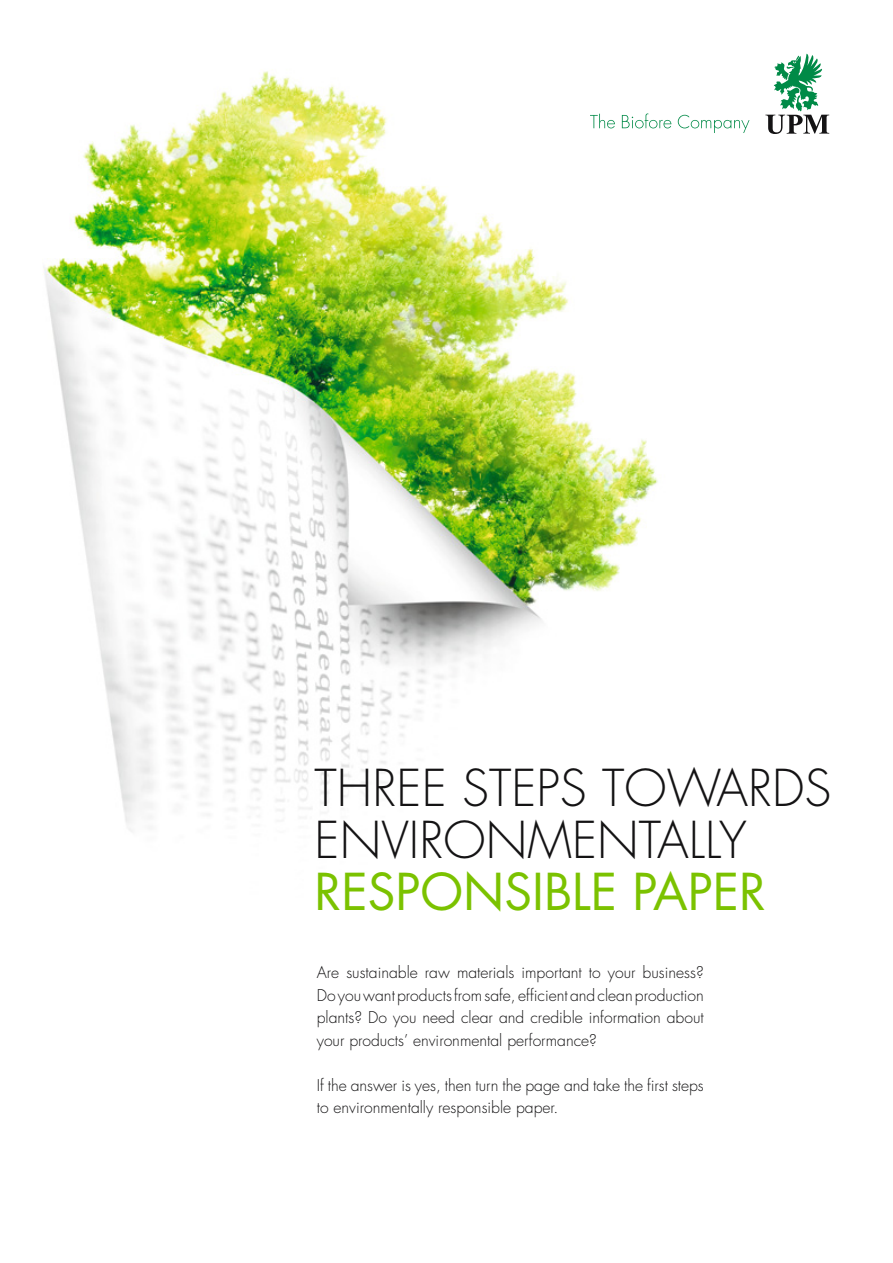
<style>
.page{position:relative;width:893px;height:1263px;background:#fff}
.page>*{position:absolute;margin:0;border:0;box-sizing:border-box;transform-origin:0 0}
.t1{font:300 49.5px/51.9px "Futura Std";color:#141314}
.t2{font:49.5px "Futura Std";color:#7bc200}
.t3{font:300 15.75px/22.5px "Futura Std";color:#141314;text-align:justify}
</style>
<div class="page">
<img style="left:43px;top:53px;width:787px;height:779px">
<svg style="left:765px;top:54px;width:64px;height:80px"></svg>
<svg style="left:590px;top:113px;width:159px;height:20px"></svg>
<h1 class="t1" style="left:315px;top:766px;width:518px">THREE STEPS TOWARDS<br>ENVIRONMENTALLY</h1>
<h1 class="t2" style="left:315px;top:869px;width:453px">RESPONSIBLE PAPER</h1>
<p class="t3" style="left:317px;top:963px;width:388px">Are sustainable raw materials important to your business?<br>Do you want products from safe, efficient and clean production plants? Do you need clear and credible information about your products’ environmental performance?</p>
<p class="t3" style="left:317px;top:1075px;width:388px">If the answer is yes, then turn the page and take the first steps to environmentally responsible paper.</p>
</div>
